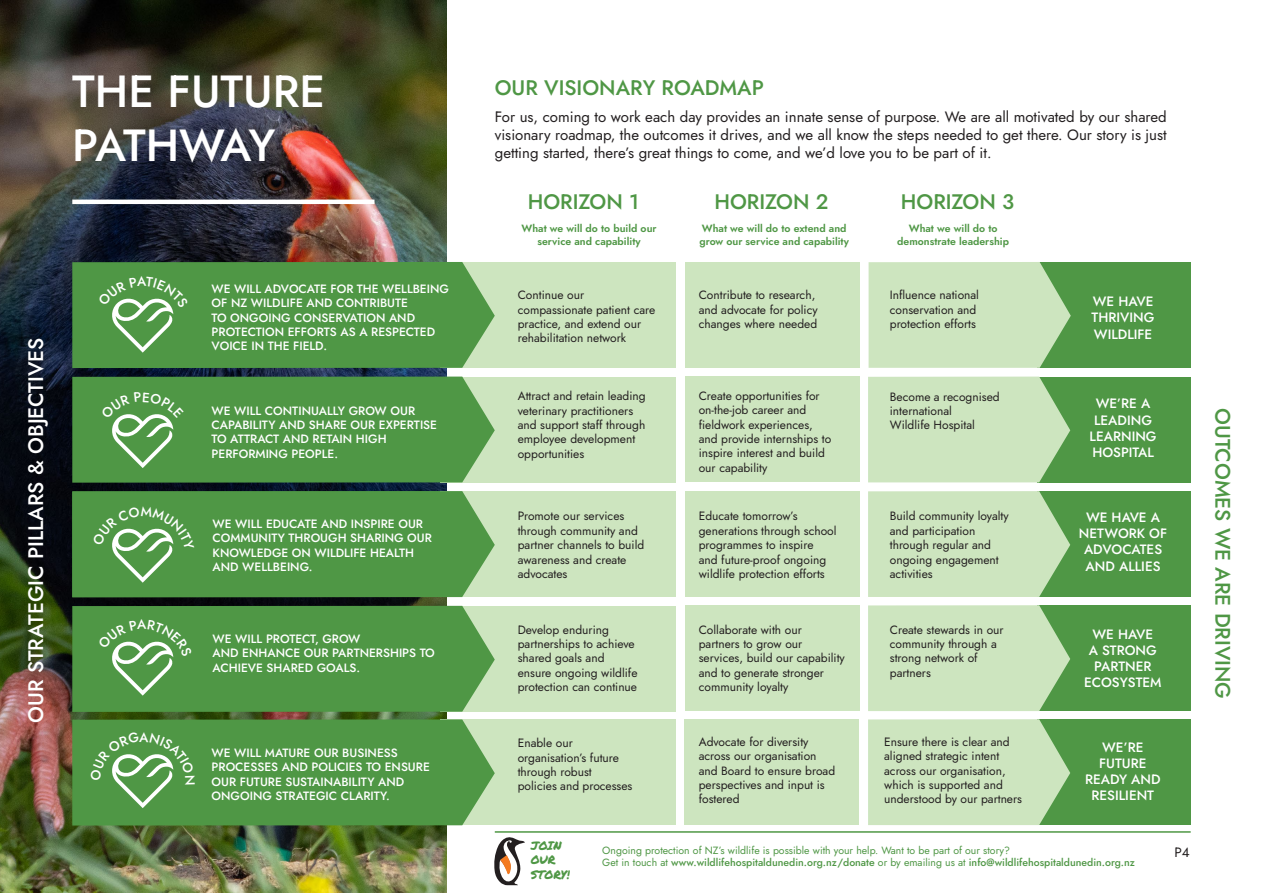
<style>
.page{position:relative;width:1263px;height:893px;background:#fff}
.page>*{position:absolute;margin:0;border:0;box-sizing:border-box;transform-origin:0 0}
.t1{font:500 45px/54px "Jost";color:#fff}
.t2{font:500 21px "Jost";color:#4f9745}
.t3{font:500 21px "Jost";color:#fff}
.t4{font:15px/18px "Jost";color:#231f20;text-align:justify}
.table_title{font:500 13.5px/16.2px "Jost";color:#fff}
.body_normal{font:13.5px "Jost";color:#231f20}
.t5{font:12px/14.4px "Jost";color:#231f20}
.table_title-2{font:500 12px/14.4px "Jost";color:#fff}
.t6{font:12px "Permanent Marker";color:#4f9745}
.t7{font:600 10.5px/12.6px "Jost";color:#4f9745;text-align:center}
.t8{font:500 10.5px "Jost";color:#4f9745}
.t9{font:10.5px "Jost";color:#4f9745}
.s1{font-weight:400}
</style>
<div class="page">
<img style="left:0;top:0;width:447px;height:893px">
<div style="left:1037px;top:262px;width:154px;height:106px;background:#4f9745"></div>
<div style="left:1037px;top:377px;width:154px;height:105px;background:#4f9745"></div>
<div style="left:1037px;top:491px;width:154px;height:106px;background:#4f9745"></div>
<div style="left:1037px;top:605px;width:154px;height:106px;background:#4f9745"></div>
<div style="left:1037px;top:719px;width:154px;height:106px;background:#4f9745"></div>
<svg style="left:868px;top:262px;width:203px;height:106px;background:#c3dfb5"></svg>
<svg style="left:868px;top:491px;width:202px;height:106px;background:#c3dfb5"></svg>
<svg style="left:868px;top:377px;width:202px;height:105px;background:#c3dfb5"></svg>
<svg style="left:868px;top:605px;width:202px;height:106px;background:#c3dfb5"></svg>
<svg style="left:868px;top:719px;width:202px;height:106px;background:#c3dfb5"></svg>
<div style="left:685px;top:491px;width:174px;height:106px;background:#cde5bf"></div>
<div style="left:441px;top:262px;width:235px;height:106px;background:#cde5bf"></div>
<div style="left:441px;top:377px;width:235px;height:105px;background:#cde5bf"></div>
<div style="left:441px;top:491px;width:235px;height:106px;background:#cde5bf"></div>
<div style="left:441px;top:606px;width:235px;height:105px;background:#cde5bf"></div>
<div style="left:441px;top:719px;width:235px;height:106px;background:#cde5bf"></div>
<div style="left:685px;top:262px;width:174px;height:106px;background:#cde5bf"></div>
<div style="left:685px;top:376px;width:174px;height:106px;background:#cde5bf"></div>
<div style="left:685px;top:605px;width:174px;height:106px;background:#cde5bf"></div>
<div style="left:684px;top:719px;width:175px;height:106px;background:#cde5bf"></div>
<hr style="left:72px;top:200px;width:302px;height:4px;background:#fff">
<svg style="left:494px;top:837px;width:31px;height:48px"></svg>
<hr style="left:495px;top:831px;width:696px;height:2px;background:#4f9745">
<svg style="left:72px;top:491px;width:423px;height:106px;background:#569b4c"></svg>
<svg style="left:72px;top:262px;width:423px;height:106px;background:#569b4c"></svg>
<svg style="left:72px;top:377px;width:423px;height:106px;background:#569b4c"></svg>
<svg style="left:72px;top:606px;width:423px;height:106px;background:#579b4d"></svg>
<svg style="left:72px;top:719px;width:423px;height:106px;background:#579b4c"></svg>
<p class="t3" style="left:22px;top:723px;width:386px;rotate:-90deg">OUR STRATEGIC PILLARS &amp; OBJECTIVES</p>
<p class="t1" style="left:72px;top:64px;width:254px">THE FUTURE<br>PATHWAY</p>
<p class="t2" style="left:495px;top:73px;width:271px">OUR VISIONARY ROADMAP</p>
<p class="t2" style="left:528px;top:187px;width:113px">HORIZON 1</p>
<p class="t2" style="left:714px;top:187px;width:116px">HORIZON 2</p>
<p class="t2" style="left:901px;top:187px;width:115px">HORIZON 3</p>
<p class="t4" style="left:495px;top:108px;width:673px">For us, coming to work each day provides an innate sense of purpose. We are all motivated by our shared visionary roadmap, the outcomes it drives, and we all know the steps needed to get there. Our story is just getting started, there’s great things to come, and we’d love you to be part of it.</p>
<p class="table_title-2" style="left:212px;top:281px;width:239px">WE WILL ADVOCATE FOR THE WELLBEING<br>OF NZ WILDLIFE AND CONTRIBUTE<br>TO ONGOING CONSERVATION AND<br>PROTECTION EFFORTS AS A RESPECTED<br>VOICE IN THE FIELD.</p>
<p class="table_title-2" style="left:212px;top:403px;width:227px">WE WILL CONTINUALLY GROW OUR<br>CAPABILITY AND SHARE OUR EXPERTISE<br>TO ATTRACT AND RETAIN HIGH</p>
<p class="table_title-2" style="left:212px;top:446px;width:128px">PERFORMING PEOPLE.</p>
<p class="table_title-2" style="left:213px;top:517px;width:221px">WE WILL EDUCATE AND INSPIRE OUR<br>COMMUNITY THROUGH SHARING OUR<br>KNOWLEDGE ON WILDLIFE HEALTH<br>AND WELLBEING.</p>
<p class="table_title-2" style="left:213px;top:632px;width:149px">WE WILL PROTECT, GROW</p>
<p class="table_title-2" style="left:213px;top:646px;width:224px">AND ENHANCE OUR PARTNERSHIPS TO<br>ACHIEVE SHARED GOALS.</p>
<p class="table_title-2" style="left:212px;top:746px;width:220px">WE WILL MATURE OUR BUSINESS<br>PROCESSES AND POLICIES TO ENSURE<br>OUR FUTURE SUSTAINABILITY AND<br>ONGOING STRATEGIC CLARITY.</p>
<p class="t7" style="left:521px;top:222px;width:137px">What we will do to build our service and capability</p>
<p class="t5" style="left:518px;top:288px;width:139px">Continue our compassionate patient care practice, and extend our rehabilitation network</p>
<p class="t5" style="left:518px;top:389px;width:129px">Attract and retain leading veterinary practitioners and support staff through employee development opportunities</p>
<p class="t7" style="left:699px;top:222px;width:151px;text-align:left">What we will do to extend and grow our service and capability</p>
<p class="t5" style="left:699px;top:288px;width:120px">Contribute to research, and advocate for policy changes where needed</p>
<p class="t5" style="left:699px;top:388px;width:134px">Create opportunities for on-the-job career and fieldwork experiences, and provide internships to inspire interest and build our capability</p>
<p class="t7" style="left:897px;top:222px;width:113px">What we will do to demonstrate leadership</p>
<p class="t5" style="left:890px;top:288px;width:91px">Influence national conservation and protection efforts</p>
<p class="t5" style="left:890px;top:389px;width:111px">Become a recognised international</p>
<p class="t5" style="left:890px;top:418px;width:87px">Wildlife Hospital</p>
<p class="t5" style="left:518px;top:509px;width:128px">Promote our services through community and partner channels to build awareness and create advocates</p>
<p class="t5" style="left:890px;top:509px;width:120px">Build community loyalty and participation through regular and ongoing engagement activities</p>
<p class="t5" style="left:699px;top:509px;width:139px">Educate tomorrow’s generations through school programmes to inspire<br>and future-proof ongoing wildlife protection efforts</p>
<p class="t5" style="left:518px;top:622px;width:121px">Develop enduring partnerships to achieve shared goals and ensure ongoing wildlife protection can continue</p>
<p class="t5" style="left:699px;top:622px;width:148px">Collaborate with our partners to grow our services, build our capability and to generate stronger community loyalty</p>
<p class="t5" style="left:890px;top:622px;width:115px">Create stewards in our community through a</p>
<p class="t5" style="left:890px;top:651px;width:89px">strong network of partners</p>
<p class="table_title" style="left:1093px;top:293px;width:62px">WE HAVE</p>
<p class="table_title" style="left:1092px;top:310px;width:64px">THRIVING<br>WILDLIFE</p>
<p class="table_title" style="left:1094px;top:396px;width:59px">WE’RE A<br>LEADING</p>
<p class="table_title" style="left:1089px;top:428px;width:69px">LEARNING<br>HOSPITAL</p>
<p class="table_title" style="left:1079px;top:509px;width:90px;text-align:center">WE HAVE A<br>NETWORK OF<br>ADVOCATES<br>AND ALLIES</p>
<p class="table_title" style="left:1084px;top:626px;width:79px;text-align:center">WE HAVE<br>A STRONG<br>PARTNER<br>ECOSYSTEM</p>
<p class="t5" style="left:699px;top:734px;width:138px">Advocate for diversity across our organisation and Board to ensure broad perspectives and input is fostered</p>
<p class="t5" style="left:884px;top:734px;width:127px">Ensure there is clear and aligned strategic intent</p>
<p class="t5" style="left:884px;top:763px;width:123px">across our organisation, which is supported and</p>
<p class="t5" style="left:884px;top:792px;width:139px">understood by our partners</p>
<p class="t9" style="left:602px;top:843px;width:409px">Ongoing protection of NZ’s wildlife is possible with your help. Want to be part of our story?</p>
<p class="body_normal" style="left:1174px;top:843px;width:17px">P4</p>
<p class="t8" style="left:602px;top:855px;width:534px"><span class="s1">Get in touch at</span> www.wildlifehospitaldunedin.org.nz/donate <span class="s1">or by emailing us at</span> info@wildlifehospitaldunedin.org.nz</p>
<p class="t5" style="left:518px;top:736px;width:116px">Enable our organisation’s future through robust policies and processes</p>
<p class="table_title" style="left:1099px;top:739px;width:49px">WE’RE<br>FUTURE</p>
<p class="table_title" style="left:1085px;top:772px;width:77px;text-align:center">READY AND<br>RESILIENT</p>
<p class="t6" style="left:531px;top:836px;width:32px">JOIN</p>
<p class="t6" style="left:531px;top:851px;width:26px">OUR</p>
<p class="t6" style="left:531px;top:865px;width:41px">STORY!</p>
<p class="t2" style="left:1237px;top:408px;width:292px;rotate:90deg">OUTCOMES WE ARE DRIVING</p>
</div>
